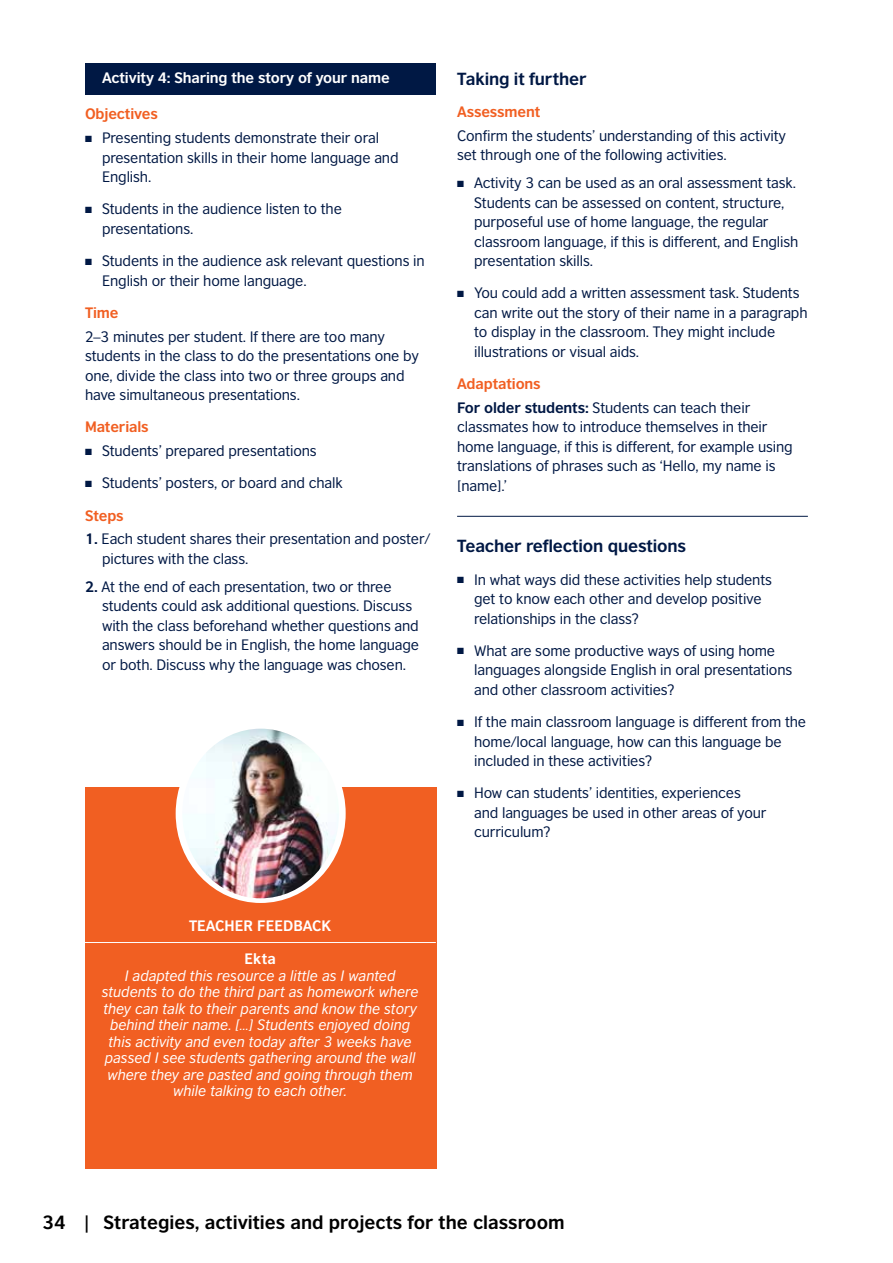
<style>
.page{position:relative;width:893px;height:1263px;background:#fff}
.page>*{position:absolute;margin:0;border:0;box-sizing:border-box;transform-origin:0 0}
.t1{font:700 18px "British Council Sans";color:#000}
.t2{font:700 16.5px "British Council Sans";letter-spacing:-.01em;color:#001844}
.t3{font:14.25px/19.5px "British Council Sans";letter-spacing:-.01em;color:#001844}
.t4{font:italic 14.25px/16.5px "British Council Sans";color:#fff;text-align:center}
.t5{font:700 14.25px "British Council Sans";letter-spacing:-.01em;color:#fff}
.t6{font:700 14.25px "British Council Sans";letter-spacing:-.01em;color:#f15f22}
.s1{font-weight:700}
.s2{font-weight:700;color:#f15f22}
</style>
<div class="page">
<div style="left:85px;top:64px;width:351px;height:31px;background:#001844"></div>
<div style="left:85px;top:788px;width:351px;height:381px;background:#f15f22"></div>
<div style="left:176px;top:724px;width:170px;height:179px;background:#fff;border-radius:50%"></div>
<img style="left:182px;top:729px;width:157px;height:169px">
<hr style="left:85px;top:942px;width:351px;height:1px;background:#fff">
<hr style="left:457px;top:516px;width:351px;height:1px;background:#001844">
<p class="t5" style="left:102px;top:68px;width:289px">Activity 4: Sharing the story of your name</p>
<p class="t6" style="left:85px;top:105px;width:74px">Objectives</p>
<p class="t3" style="left:102px;top:128px;width:298px;text-indent:-17px">■ Presenting students demonstrate their oral presentation skills in their home language and<br>English.</p>
<p class="t3" style="left:102px;top:199px;width:241px;text-indent:-17px">■ Students in the audience listen to the presentations.</p>
<p class="t3" style="left:102px;top:251px;width:324px;text-indent:-17px">■ Students in the audience ask relevant questions in<br>English or their home language.</p>
<p class="t6" style="left:85px;top:303px;width:35px">Time</p>
<p class="t3" style="left:85px;top:326px;width:335px">2–3 minutes per student. If there are too many students in the class to do the presentations one by one, divide the class into two or three groups and have simultaneous presentations.</p>
<p class="t6" style="left:85px;top:418px;width:65px">Materials</p>
<p class="t3" style="left:85px;top:441px;width:233px">■ Students’ prepared presentations</p>
<p class="t3" style="left:85px;top:473px;width:259px">■ Students’ posters, or board and chalk</p>
<p class="t6" style="left:85px;top:506px;width:40px">Steps</p>
<p class="t3" style="left:102px;top:529px;width:330px;text-indent:-17px"><span class="s1">1.</span> Each student shares their presentation and poster/ pictures with the class.</p>
<p class="t3" style="left:102px;top:577px;width:319px;text-indent:-17px"><span class="s1">2.</span> At the end of each presentation, two or three students could ask additional questions. Discuss with the class beforehand whether questions and answers should be in English, the home language or both. Discuss why the language was chosen.</p>
<p class="t2" style="left:457px;top:68px;width:131px">Taking it further</p>
<p class="t6" style="left:457px;top:102px;width:85px">Assessment</p>
<p class="t3" style="left:457px;top:125px;width:331px">Confirm the students’ understanding of this activity set through one of the following activities.</p>
<p class="t3" style="left:474px;top:173px;width:326px;text-indent:-17px">■ Activity 3 can be used as an oral assessment task.<br>Students can be assessed on content, structure, purposeful use of home language, the regular classroom language, if this is different, and English presentation skills.</p>
<p class="t3" style="left:474px;top:283px;width:335px;text-indent:-17px">■ You could add a written assessment task. Students can write out the story of their name in a paragraph to display in the classroom. They might include illustrations or visual aids.</p>
<p class="t3" style="left:457px;top:372px;width:295px;line-height:23.7px"><span class="s2">Adaptations<br></span><span class="s1">For older students:</span> Students can teach their</p>
<p class="t3" style="left:457px;top:417px;width:337px">classmates how to introduce themselves in their home language, if this is different, for example using translations of phrases such as ‘Hello, my name is [name].’</p>
<p class="t2" style="left:457px;top:536px;width:231px">Teacher reflection questions</p>
<p class="t3" style="left:474px;top:569px;width:299px;text-indent:-17px">■ In what ways did these activities help students get to know each other and develop positive relationships in the class?</p>
<p class="t3" style="left:474px;top:641px;width:320px;text-indent:-17px">■ What are some productive ways of using home languages alongside English in oral presentations and other classroom activities?</p>
<p class="t3" style="left:474px;top:712px;width:333px;text-indent:-17px">■ If the main classroom language is different from the home/local language, how can this language be included in these activities?</p>
<p class="t3" style="left:474px;top:783px;width:294px;text-indent:-17px">■ How can students’ identities, experiences and languages be used in other areas of your curriculum?</p>
<p class="t5" style="left:189px;top:917px;width:144px">TEACHER FEEDBACK</p>
<p class="t5" style="left:244px;top:950px;width:33px">Ekta</p>
<p class="t4" style="left:102px;top:967px;width:318px">I adapted this resource a little as I wanted students to do the third part as homework where they can talk to their parents and know the story behind their name. […] Students enjoyed doing this activity and even today after 3 weeks have passed I see students gathering around the wall where they are pasted and going through them while talking to each other.</p>
<p class="t1" style="left:43px;top:1211px;width:49px">34 |</p>
<p class="t1" style="left:104px;top:1211px;width:463px">Strategies, activities and projects for the classroom</p>
</div>
